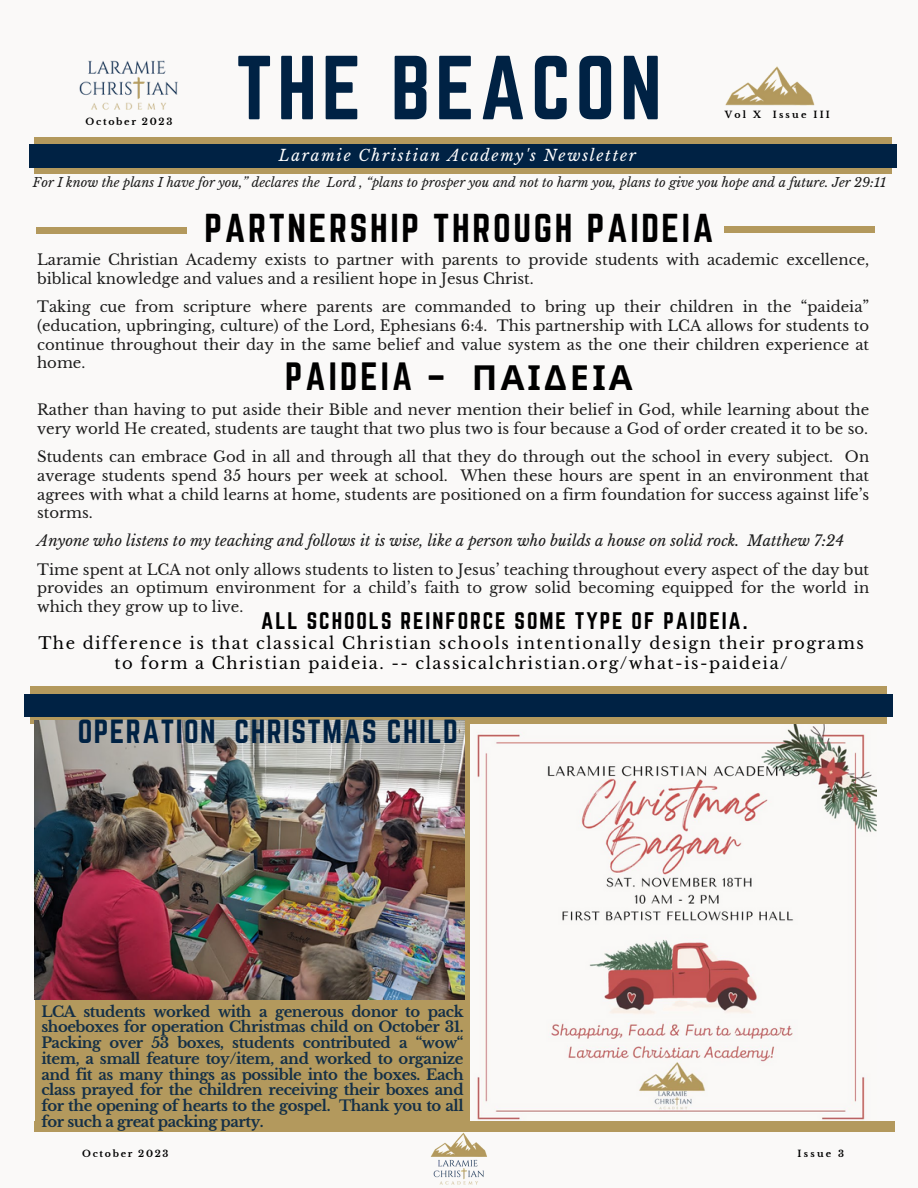
<style>
.page{position:relative;width:918px;height:1188px;background:#faf9f8}
.page>*{position:absolute;margin:0;border:0;box-sizing:border-box;transform-origin:0 0}
.t1{font:79.35px "Norwester";letter-spacing:.06em;color:#024}
.t2{font:35.25px "Norwester";letter-spacing:.075em;color:#000}
.t3{font:34.5px "Norwester";letter-spacing:.09em;color:#000}
.t4{font:29.25px "Norwester";letter-spacing:.05em;color:#024}
.t5{font:21px "Norwester";letter-spacing:.09em;color:#000}
.t6{font:16.35px "Libre Baskerville";letter-spacing:.09em;color:#000}
.t7{font:italic 15.6px "Libre Baskerville";letter-spacing:.11em;color:#fff}
.t8{font:14.85px/18.8px "Libre Baskerville";color:#000;text-align:justify}
.t9{font:700 14.85px/15.8px "Libre Baskerville";letter-spacing:-.03em;color:#024;text-align:justify}
.t10{font:italic 14.85px "Libre Baskerville";color:#000}
.t11{font:italic 12.75px "Libre Baskerville";color:#000}
.t12{font:700 9.45px "Libre Baskerville";letter-spacing:.18em;color:#000}
.t13{font:700 9.3px "Libre Baskerville";letter-spacing:.24em;color:#000}
.t14{font:700 9.3px "Libre Baskerville";letter-spacing:.18em;color:#000}
.s1{font-family:"Noto Sans";font-weight:700}
</style>
<div class="page">
<img style="left:725px;top:66px;width:90px;height:40px">
<img style="left:79px;top:60px;width:99px;height:50px">
<img style="left:430px;top:1132px;width:57px;height:53px">
<div style="left:35px;top:156px;width:856px;height:18px;background:linear-gradient(to right,#b3995d,#b3995d)"></div>
<div style="left:35px;top:137px;width:856px;height:18px;background:#b3995d"></div>
<div style="left:29px;top:145px;width:868px;height:22px;background:#024"></div>
<div style="left:36px;top:228px;width:151px;height:5px;background:#b3995d"></div>
<div style="left:725px;top:227px;width:150px;height:5px;background:#b3995d"></div>
<div style="left:465px;top:721px;width:6px;height:400px;background:#b3995d"></div>
<div style="left:35px;top:996px;width:431px;height:127px;background:#b3995d"></div>
<img style="left:471px;top:723px;width:406px;height:397px">
<div style="left:35px;top:1121px;width:859px;height:11px;background:#b3995d"></div>
<div style="left:30px;top:705px;width:857px;height:18px;background:#b3995d"></div>
<div style="left:30px;top:687px;width:857px;height:18px;background:#b3995d"></div>
<div style="left:25px;top:694px;width:867px;height:23px;background:#024"></div>
<img style="left:35px;top:721px;width:430px;height:279px">
<p class="t12" style="left:86px;top:116px;width:88px">October 2023</p>
<p class="t1" style="left:236px;top:40px;width:427px">THE BEACON</p>
<p class="t7" style="left:279px;top:146px;width:359px">Laramie Christian Academy's Newsletter</p>
<p class="t13" style="left:725px;top:109px;width:38px">Vol X</p>
<p class="t13" style="left:773px;top:109px;width:59px">Issue III</p>
<p class="t11" style="left:33px;top:174px;width:855px">For I know the plans I have for you,” declares the Lord , “plans to prosper you and not to harm you, plans to give you hope and a future. Jer 29:11</p>
<p class="t2" style="left:204px;top:207px;width:511px">PARTNERSHIP THROUGH PAIDEIA</p>
<p class="t8" style="left:37px;top:251px;width:834px">Laramie Christian Academy exists to partner with parents to provide students with academic excellence, biblical knowledge and values and a resilient hope in Jesus Christ.</p>
<p class="t8" style="left:37px;top:298px;width:834px">Taking cue from scripture where parents are commanded to bring up their children in the “paideia” (education, upbringing, culture) of the Lord, Ephesians 6:4. This partnership with LCA allows for students to continue throughout their day in the same belief and value system as the one their children experience at home.</p>
<p class="t8" style="left:37px;top:401px;width:834px">Rather than having to put aside their Bible and never mention their belief in God, while learning about the very world He created, students are taught that two plus two is four because a God of order created it to be so.</p>
<p class="t8" style="left:37px;top:448px;width:834px">Students can embrace God in all and through all that they do through out the school in every subject. On average students spend 35 hours per week at school. When these hours are spent in an environment that agrees with what a child learns at home, students are positioned on a firm foundation for success against life’s storms.</p>
<p class="t10" style="left:37px;top:532px;width:809px">Anyone who listens to my teaching and follows it is wise, like a person who builds a house on solid rock. Matthew 7:24</p>
<p class="t8" style="left:37px;top:560px;width:834px">Time spent at LCA not only allows students to listen to Jesus’ teaching throughout every aspect of the day but provides an optimum environment for a child’s faith to grow solid becoming equipped for the world in which they grow up to live.</p>
<p class="t3" style="left:285px;top:355px;width:349px">PAIDEIA – <span class="s1">ΠΑΙΔΕΙΑ</span></p>
<p class="t5" style="left:261px;top:608px;width:488px">ALL SCHOOLS REINFORCE SOME TYPE OF PAIDEIA.</p>
<p class="t6" style="left:38px;top:633px;width:827px">The difference is that classical Christian schools intentionally design their programs</p>
<p class="t6" style="left:114px;top:653px;width:675px">to form a Christian paideia. -- classicalchristian.org/what-is-paideia/</p>
<p class="t4" style="left:78px;top:714px;width:382px">OPERATION CHRISTMAS CHILD</p>
<p class="t9" style="left:41px;top:1004px;width:424px">LCA students worked with a generous donor to pack shoeboxes for operation Christmas child on October 31.<br>Packing over 53 boxes, students contributed a “wow“ item, a small feature toy/item, and worked to organize and fit as many things as possible into the boxes. Each class prayed for the children receiving their boxes and for the opening of hearts to the gospel. Thank you to all for such a great packing party.</p>
<p class="t14" style="left:82px;top:1148px;width:88px">October 2023</p>
<p class="t13" style="left:798px;top:1148px;width:48px">Issue 3</p>
</div>
